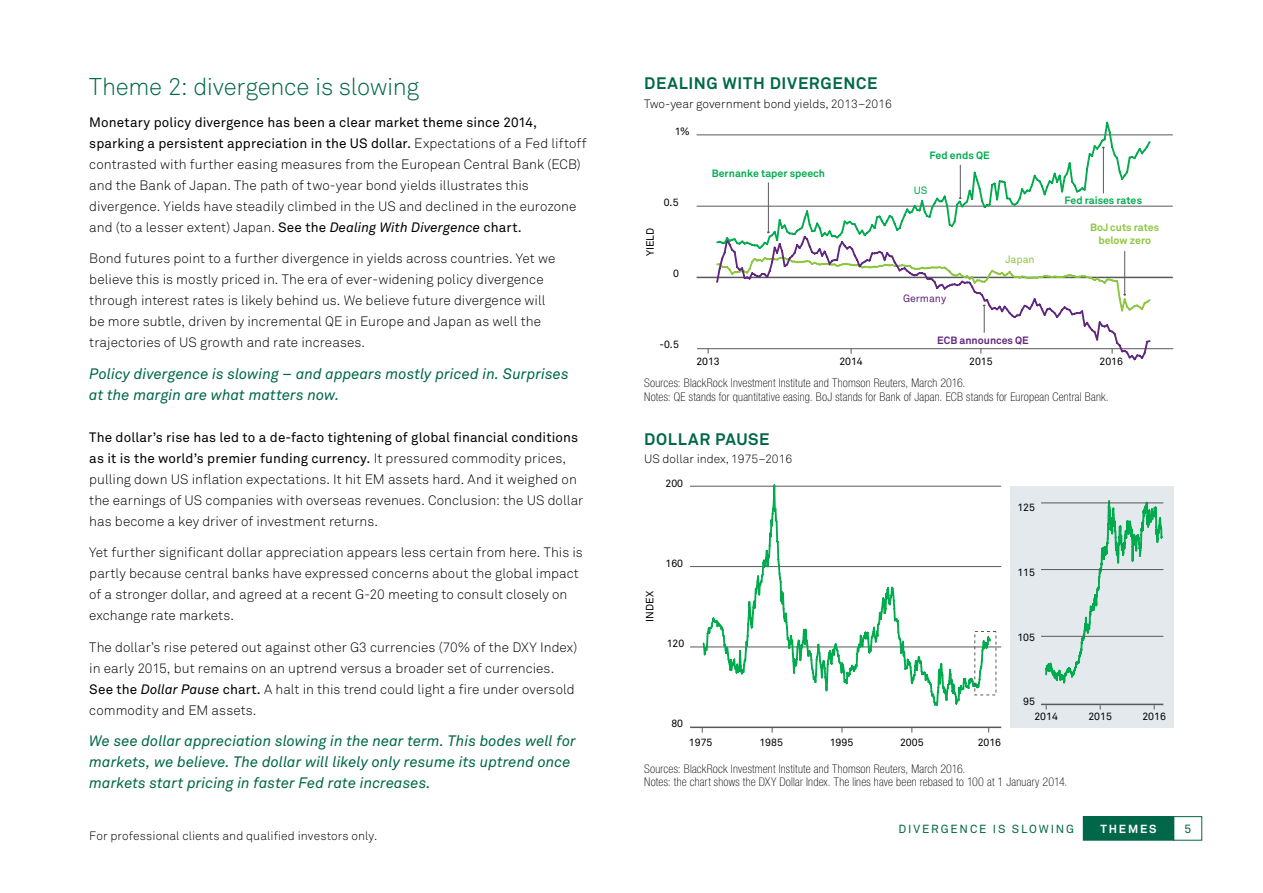
<style>
.page{position:relative;width:1263px;height:893px;background:#fff}
.page>*{position:absolute;margin:0;border:0;box-sizing:border-box;transform-origin:0 0}
.t1{font:24px "Akkurat Light Pro";letter-spacing:-.01em;color:#006848}
.t2{font:700 16.5px "Akkurat Pro";letter-spacing:.035em;color:#006848}
.t3{font:italic 15px/21px "Akkurat Pro";color:#006848}
.t4{font:13.5px/21px "Akkurat Light Pro";letter-spacing:.005em;color:#000}
.t5{font:13.5px/21px "Akkurat Pro";letter-spacing:.005em;color:#000}
.t6{font:100 condensed 12px/13.5px "Helvetica Neue LT Std";letter-spacing:.015em;color:#000}
.t7{font:12px "Akkurat Light Pro";color:#000}
.t8{font:12px "Akkurat Pro";color:#006848}
.t9{font:11.7px "Akkurat Pro";letter-spacing:.16em;color:#006848}
.t10{font:700 11.7px "Akkurat Pro";letter-spacing:.16em;color:#fff}
.t11{font:10.5px/14.9px "Akkurat Pro";color:#000}
.t12{font:700 10.5px "Akkurat Pro";color:#00ab4e}
.t13{font:700 10.5px/12.6px "Akkurat Pro";letter-spacing:-.005em;color:#8cc63e;text-align:center}
.t14{font:700 10.5px "Akkurat Pro";color:#5f277e}
.t15{font:10.5px "Akkurat Pro";letter-spacing:-.005em;color:#5f277e}
.t16{font:10.5px "Akkurat Pro";color:#8cc63e}
.t17{font:10.5px "Akkurat Pro";color:#00ab4e}
.s1{font-family:"Akkurat Light Pro"}
.s2{font-family:"Akkurat Pro"}
.s3{font-family:"Akkurat Pro";font-style:italic}
</style>
<div class="page">
<div style="left:1173px;top:816px;width:29px;height:24px;border:1px solid #006848"></div>
<div style="left:1083px;top:817px;width:91px;height:23px;background:#006848"></div>
<div style="left:1083px;top:816px;width:91px;height:24px;border:1px solid #006848"></div>
<hr style="left:697px;top:277px;width:476px;height:1px;background:#57595b">
<hr style="left:697px;top:348px;width:476px;height:1px;background:#57595b">
<hr style="left:697px;top:135px;width:476px;height:1px;background:#57595b">
<hr style="left:697px;top:206px;width:476px;height:1px;background:#57595b">
<svg style="left:715px;top:251px;width:437px;height:110px"></svg>
<svg style="left:715px;top:122px;width:437px;height:129px"></svg>
<hr style="left:768px;top:182px;width:1px;height:50px;background:#57595b">
<div style="left:1010px;top:486px;width:163px;height:241px;background:#e3e9ec"></div>
<hr style="left:690px;top:647px;width:311px;height:1px;background:#57595b">
<hr style="left:690px;top:566px;width:311px;height:1px;background:#57595b">
<hr style="left:690px;top:486px;width:311px;height:1px;background:#57595b">
<hr style="left:690px;top:727px;width:311px;height:1px;background:#57595b">
<hr style="left:1041px;top:503px;width:122px;height:1px;background:#57595b">
<hr style="left:1041px;top:569px;width:122px;height:1px;background:#57595b">
<hr style="left:1041px;top:636px;width:122px;height:1px;background:#57595b">
<hr style="left:1041px;top:704px;width:122px;height:1px;background:#57595b">
<svg style="left:701px;top:484px;width:461px;height:225px"></svg>
<h1 class="t1" style="left:89px;top:73px;width:331px">Theme 2: divergence is slowing</h1>
<p class="t5" style="left:89px;top:112px;width:499px">Monetary policy divergence has been a clear market theme since 2014, sparking a persistent appreciation in the US dollar. <span class="s1">Expectations of a Fed liftoff</span></p>
<p class="t4" style="left:89px;top:154px;width:493px">contrasted with further easing measures from the European Central Bank (ECB) and the Bank of Japan. The path of two-year bond yields illustrates this divergence. Yields have steadily climbed in the US and declined in the eurozone and (to a lesser extent) Japan. <span class="s2">See the</span> <span class="s3">Dealing With Divergence</span> <span class="s2">chart.</span></p>
<p class="t4" style="left:89px;top:248px;width:468px">Bond futures point to a further divergence in yields across countries. Yet we believe this is mostly priced in. The era of ever-widening policy divergence through interest rates is likely behind us. We believe future divergence will be more subtle, driven by incremental QE in Europe and Japan as well the trajectories of US growth and rate increases.</p>
<p class="t3" style="left:89px;top:363px;width:481px">Policy divergence is slowing – and appears mostly priced in. Surprises at the margin are what matters now.</p>
<p class="t5" style="left:89px;top:427px;width:490px">The dollar’s rise has led to a de-facto tightening of global financial conditions as it is the world’s premier funding currency. <span class="s1">It pressured commodity prices,</span></p>
<p class="t4" style="left:89px;top:469px;width:496px">pulling down US inflation expectations. It hit EM assets hard. And it weighed on the earnings of US companies with overseas revenues. Conclusion: the US dollar has become a key driver of investment returns.</p>
<p class="t4" style="left:89px;top:542px;width:495px">Yet further significant dollar appreciation appears less certain from here. This is partly because central banks have expressed concerns about the global impact of a stronger dollar, and agreed at a recent G-20 meeting to consult closely on exchange rate markets.</p>
<p class="t4" style="left:89px;top:637px;width:490px">The dollar’s rise petered out against other G3 currencies (70% of the DXY Index) in early 2015, but remains on an uptrend versus a broader set of currencies.<br><span class="s2">See the</span> <span class="s3">Dollar Pause</span> <span class="s2">chart.</span> A halt in this trend could light a fire under oversold commodity and EM assets.</p>
<p class="t3" style="left:89px;top:731px;width:488px">We see dollar appreciation slowing in the near term. This bodes well for markets, we believe. The dollar will likely only resume its uptrend once markets start pricing in faster Fed rate increases.</p>
<p class="t7" style="left:89px;top:829px;width:289px">For professional clients and qualified investors only.</p>
<p class="t2" style="left:644px;top:73px;width:235px">DEALING WITH DIVERGENCE</p>
<p class="t7" style="left:644px;top:96px;width:249px">Two-year government bond yields, 2013–2016</p>
<p class="t11" style="left:675px;top:124px;width:17px">1%</p>
<p class="t11" style="left:643px;top:256px;width:30px;rotate:-90deg">YIELD</p>
<p class="t11" style="left:664px;top:195px;width:16px">0.5</p>
<p class="t11" style="left:673px;top:266px;width:7px">0</p>
<p class="t12" style="left:712px;top:167px;width:115px">Bernanke taper speech</p>
<p class="t11" style="left:659px;top:337px;width:21px">-0.5</p>
<p class="t12" style="left:930px;top:149px;width:62px">Fed ends QE</p>
<p class="t17" style="left:914px;top:184px;width:15px">US</p>
<p class="t15" style="left:903px;top:292px;width:45px">Germany</p>
<p class="t16" style="left:1005px;top:254px;width:31px">Japan</p>
<p class="t14" style="left:937px;top:333px;width:93px">ECB announces QE</p>
<p class="t12" style="left:1064px;top:194px;width:79px">Fed raises rates</p>
<p class="t13" style="left:1090px;top:221px;width:71px">BoJ cuts rates below zero</p>
<p class="t11" style="left:696px;top:354px;width:25px">2013</p>
<p class="t11" style="left:839px;top:354px;width:25px">2014</p>
<p class="t11" style="left:969px;top:354px;width:25px">2015</p>
<p class="t11" style="left:1099px;top:354px;width:25px">2016</p>
<p class="t6" style="left:644px;top:376px;width:466px">Sources: BlackRock Investment Institute and Thomson Reuters, March 2016.<br>Notes: QE stands for quantitative easing. BoJ stands for Bank of Japan. ECB stands for European Central Bank.</p>
<p class="t2" style="left:644px;top:429px;width:127px">DOLLAR PAUSE</p>
<p class="t7" style="left:644px;top:452px;width:150px">US dollar index, 1975–2016</p>
<p class="t11" style="left:665px;top:476px;width:19px">200</p>
<p class="t11" style="left:643px;top:622px;width:32px;rotate:-90deg">INDEX</p>
<p class="t11" style="left:665px;top:556px;width:19px">160</p>
<p class="t11" style="left:667px;top:636px;width:19px">120</p>
<p class="t11" style="left:1017px;top:501px;width:19px">125</p>
<p class="t11" style="left:1017px;top:565px;width:19px">115</p>
<p class="t11" style="left:1017px;top:630px;width:19px">105</p>
<p class="t11" style="left:671px;top:716px;width:13px">80</p>
<p class="t11" style="left:689px;top:735px;width:25px">1975</p>
<p class="t11" style="left:759px;top:735px;width:25px">1985</p>
<p class="t11" style="left:830px;top:735px;width:25px">1995</p>
<p class="t11" style="left:900px;top:735px;width:25px">2005</p>
<p class="t11" style="left:978px;top:735px;width:25px">2016</p>
<p class="t11" style="left:1034px;top:694px;width:25px;text-indent:-11px">95<br>2014</p>
<p class="t6" style="left:644px;top:761px;width:425px">Sources: BlackRock Investment Institute and Thomson Reuters, March 2016.<br>Notes: the chart shows the DXY Dollar Index. The lines have been rebased to 100 at 1 January 2014.</p>
<p class="t11" style="left:1088px;top:709px;width:25px">2015</p>
<p class="t11" style="left:1142px;top:709px;width:25px">2016</p>
<p class="t9" style="left:898px;top:822px;width:177px">DIVERGENCE IS SLOWING</p>
<p class="t10" style="left:1100px;top:822px;width:58px">THEMES</p>
<p class="t8" style="left:1184px;top:822px;width:8px">5</p>
</div>
